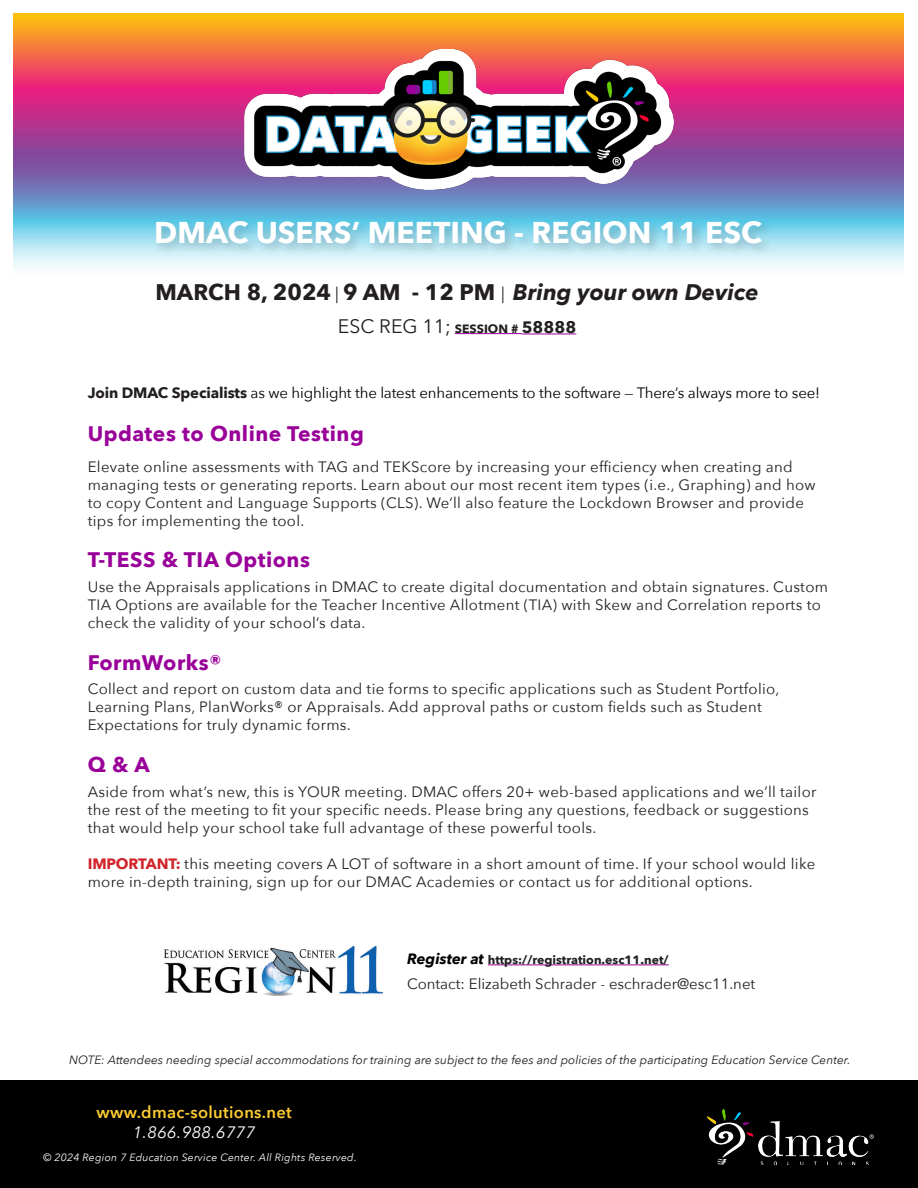
<style>
.page{position:relative;width:918px;height:1188px;background:#fff}
.page>*{position:absolute;margin:0;border:0;box-sizing:border-box;transform-origin:0 0}
.t1{font:700 30px "Avenir Next";color:#fff}
.t2{font:700 22.5px "Avenir Next";color:#231f20}
.t3{font:700 21px "Avenir Next";letter-spacing:.025em;color:#909}
.t4{font:19.5px "Avenir Next";color:#231f20}
.t5{font:600 16.5px "Avenir Next";letter-spacing:.02em;color:#ffce32}
.t6{font:italic 16.5px "Avenir Next";letter-spacing:.02em;color:#fff}
.t7{font:15px/18px "Avenir Next";letter-spacing:.02em;color:#231f20}
.t8{font:15px "Avenir Next";letter-spacing:-.01em;color:#000}
.t9{font:15px "Avenir Next";color:#231f20}
.t10{font:italic 12px "Avenir Next";color:#231f20}
.t11{font:700 12px "Avenir Next";color:#231f20}
.t12{font:italic 10.5px "Avenir Next";letter-spacing:.02em;color:#fff}
.s1{font-weight:400;font-size:16.5px}
.s2{font-style:italic}
.s3{font-weight:700;font-size:12px}
.s4{font-weight:700;font-size:16.5px}
.s5{font-weight:700;color:#231f20}
.s6{font-weight:700;color:#d1232a}
.s7{font-style:italic;font-size:15px;color:#000}
</style>
<div class="page">
<div style="left:0;top:1080px;width:918px;height:108px;background:#000"></div>
<img style="left:702px;top:1107px;width:174px;height:58px">
<img style="left:14px;top:14px;width:890px;height:255px">
<img style="left:244px;top:50px;width:430px;height:140px">
<hr style="left:488px;top:965px;width:181px;height:1px;background:#909">
<img style="left:164px;top:947px;width:219px;height:48px">
<hr style="left:455px;top:333px;width:67px;height:1px;background:#909">
<hr style="left:522px;top:334px;width:54px;height:1px;background:#909">
<div style="left:153px;top:218px;width:621px;height:38px;background:#231f20;opacity:.2"></div>
<p class="t1" style="left:154px;top:206px;width:609px">DMAC USERS’ MEETING - REGION 11 ESC</p>
<p class="t2" style="left:155px;top:273px;width:605px">MARCH 8, 2024 <span class="s1">|</span> 9 AM - 12 PM <span class="s1">|</span> <span class="s2">Bring your own Device</span></p>
<p class="t4" style="left:338px;top:309px;width:240px">ESC REG 11; <span class="s3">SESSION #</span> <span class="s4">58888</span></p>
<p class="t8" style="left:88px;top:380px;width:734px"><span class="s5">Join DMAC Specialists</span> as we highlight the latest enhancements to the software — There’s always more to see!</p>
<h3 class="t3" style="left:88px;top:415px;width:278px">Updates to Online Testing</h3>
<p class="t7" style="left:88px;top:457px;width:730px">Elevate online assessments with TAG and TEKScore by increasing your efficiency when creating and managing tests or generating reports. Learn about our most recent item types (i.e., Graphing) and how to copy Content and Language Supports (CLS). We’ll also feature the Lockdown Browser and provide tips for implementing the tool.</p>
<h3 class="t3" style="left:88px;top:541px;width:224px">T-TESS &amp; TIA Options</h3>
<p class="t7" style="left:88px;top:577px;width:742px">Use the Appraisals applications in DMAC to create digital documentation and obtain signatures. Custom<br>TIA Options are available for the Teacher Incentive Allotment (TIA) with Skew and Correlation reports to check the validity of your school’s data.</p>
<h3 class="t3" style="left:88px;top:644px;width:136px">FormWorks®</h3>
<p class="t7" style="left:88px;top:679px;width:693px">Collect and report on custom data and tie forms to specific applications such as Student Portfolio,<br>Learning Plans, PlanWorks® or Appraisals. Add approval paths or custom fields such as Student<br>Expectations for truly dynamic forms.</p>
<h3 class="t3" style="left:88px;top:747px;width:63px">Q &amp; A</h3>
<p class="t7" style="left:88px;top:782px;width:730px">Aside from what’s new, this is YOUR meeting. DMAC offers 20+ web-based applications and we’ll tailor the rest of the meeting to fit your specific needs. Please bring any questions, feedback or suggestions that would help your school take full advantage of these powerful tools.</p>
<p class="t7" style="left:88px;top:854px;width:729px"><span class="s6">IMPORTANT:</span> this meeting covers A LOT of software in a short amount of time. If your school would like more in-depth training, sign up for our DMAC Academies or contact us for additional options.</p>
<p class="t11" style="left:407px;top:949px;width:263px"><span class="s7">Register at</span> https://registration.esc11.net/</p>
<p class="t9" style="left:407px;top:971px;width:350px">Contact: Elizabeth Schrader - eschrader@esc11.net</p>
<p class="t10" style="left:69px;top:1050px;width:783px">NOTE: Attendees needing special accommodations for training are subject to the fees and policies of the participating Education Service Center.</p>
<p class="t5" style="left:96px;top:1098px;width:197px">www.dmac-solutions.net</p>
<p class="t6" style="left:133px;top:1118px;width:124px">1.866.988.6777</p>
<p class="t12" style="left:43px;top:1149px;width:315px">© 2024 Region 7 Education Service Center. All Rights Reserved.</p>
</div>
